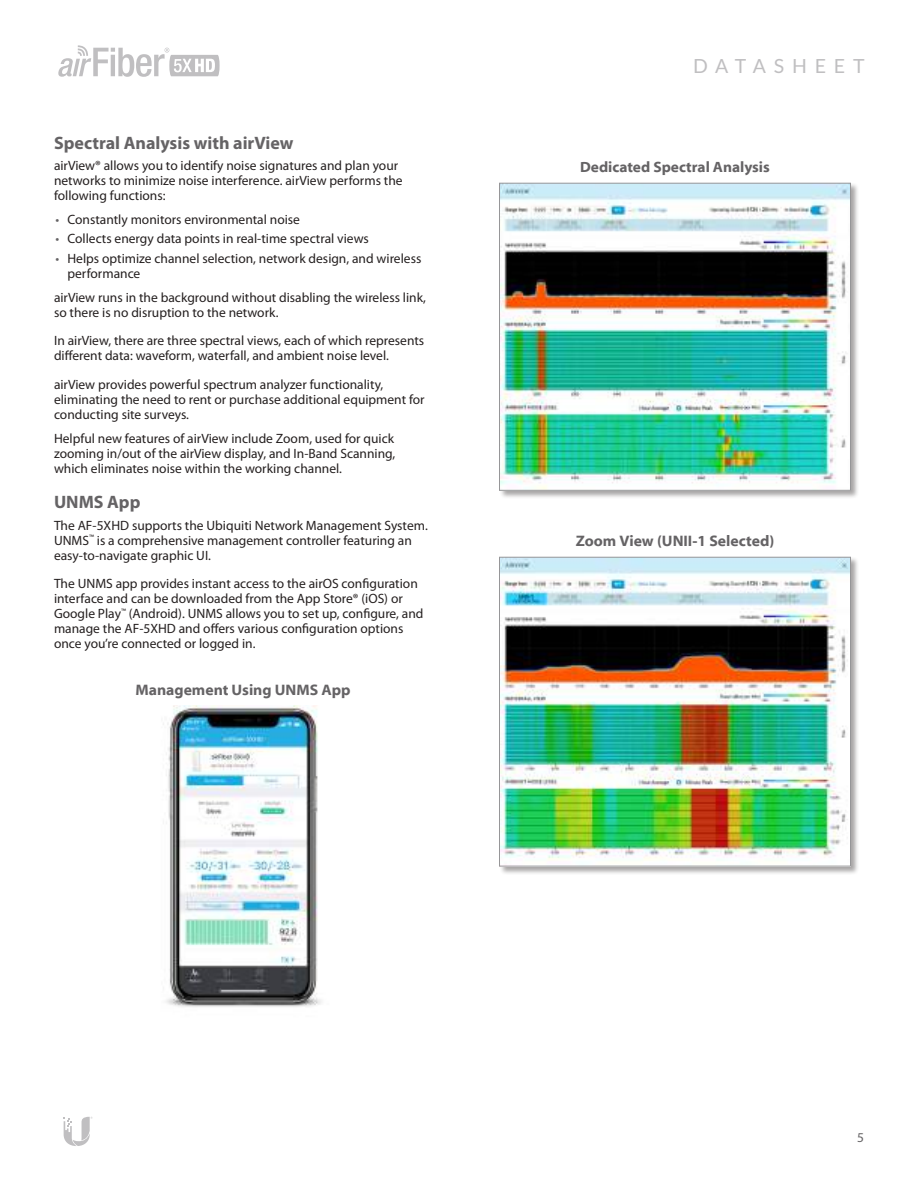
<style>
.page{position:relative;width:918px;height:1188px;background:#fff}
.page>*{position:absolute;margin:0;border:0;box-sizing:border-box;transform-origin:0 0}
.t1{font:19.5px "Lato";letter-spacing:.4em;color:#c0bfc1}
.t2{font:700 18px "Myriad Pro";color:#656365}
.t3{font:700 15.3px "Myriad Web Pro";color:#656365}
.t4{font:700 15px "Myriad Web Pro";color:#656365}
.t5{font:13.5px/15px "Myriad Pro";color:#241f1f}
.t6{font:13.5px "Myriad Pro";color:#656365}
.s1{color:#656365}
</style>
<div class="page">
<svg style="left:58px;top:45px;width:162px;height:32px"></svg>
<svg style="left:64px;top:1117px;width:29px;height:29px"></svg>
<div style="left:499px;top:183px;width:361px;height:317px;background:#241f1f;opacity:.4"></div>
<img style="left:501px;top:185px;width:348px;height:304px">
<div style="left:499px;top:183px;width:352px;height:308px;border:1px solid #969698"></div>
<div style="left:499px;top:557px;width:361px;height:318px;background:#241f1f;opacity:.4"></div>
<img style="left:501px;top:559px;width:348px;height:305px">
<div style="left:499px;top:557px;width:352px;height:309px;border:1px solid #969698"></div>
<img style="left:163px;top:705px;width:159px;height:302px">
<h2 class="t2" style="left:54px;top:131px;width:241px">Spectral Analysis with airView</h2>
<p class="t5" style="left:54px;top:158px;width:350px">airView® allows you to identify noise signatures and plan your networks to minimize noise interference. airView performs the following functions:</p>
<p class="t5" style="left:56px;top:212px;width:246px"><span class="s1">•</span> Constantly monitors environmental noise</p>
<p class="t5" style="left:56px;top:231px;width:315px"><span class="s1">•</span> Collects energy data points in real‑time spectral views</p>
<p class="t5" style="left:68px;top:251px;width:355px;text-indent:-12px"><span class="s1">•</span> Helps optimize channel selection, network design, and wireless performance</p>
<p class="t5" style="left:54px;top:289px;width:374px">airView runs in the background without disabling the wireless link, so there is no disruption to the network.</p>
<p class="t5" style="left:54px;top:333px;width:372px">In airView, there are three spectral views, each of which represents different data: waveform, waterfall, and ambient noise level.</p>
<p class="t5" style="left:54px;top:376px;width:372px">airView provides powerful spectrum analyzer functionality, eliminating the need to rent or purchase additional equipment for conducting site surveys.</p>
<p class="t5" style="left:54px;top:431px;width:343px;text-align:justify">Helpful new features of airView include Zoom, used for quick zooming in/out of the airView display, and In-Band Scanning, which eliminates noise within the working channel.</p>
<h2 class="t2" style="left:54px;top:490px;width:88px">UNMS App</h2>
<p class="t5" style="left:54px;top:518px;width:375px">The AF-5XHD supports the Ubiquiti Network Management System.<br>UNMS<sup>™</sup> is a comprehensive management controller featuring an easy-to-navigate graphic UI.</p>
<p class="t5" style="left:54px;top:576px;width:371px">The UNMS app provides instant access to the airOS configuration interface and can be downloaded from the App Store® (iOS) or Google Play<sup>™</sup> (Android). UNMS allows you to set up, configure, and manage the AF-5XHD and offers various configuration options once you’re connected or logged in.</p>
<p class="t3" style="left:135px;top:681px;width:217px">Management Using UNMS App</p>
<h1 class="t1" style="left:693px;top:52px;width:173px">DATASHEET</h1>
<p class="t4" style="left:580px;top:159px;width:191px">Dedicated Spectral Analysis</p>
<p class="t3" style="left:576px;top:532px;width:200px">Zoom View (UNII-1 Selected)</p>
<p class="t6" style="left:857px;top:1129px;width:8px">5</p>
</div>
